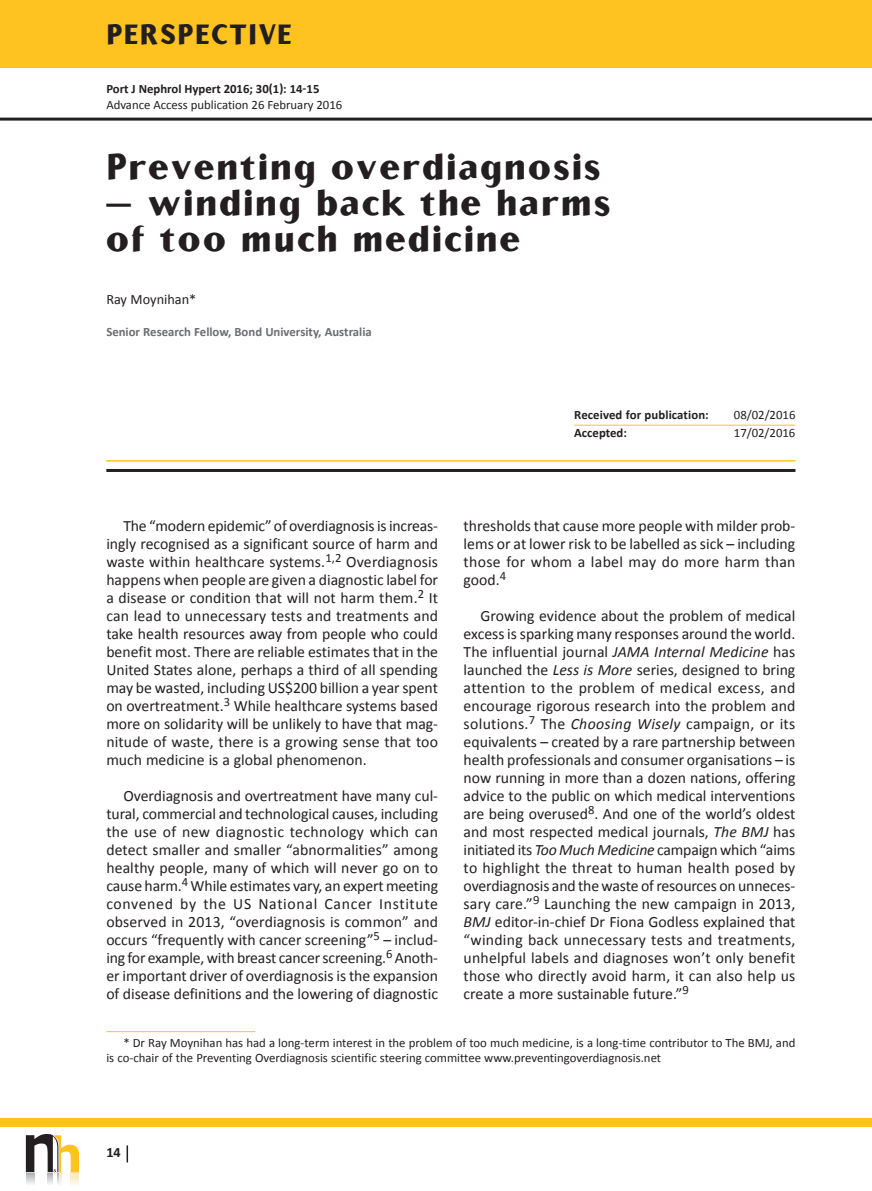
<style>
.page{position:relative;width:872px;height:1191px;background:#fff}
.page>*{position:absolute;margin:0;border:0;box-sizing:border-box;transform-origin:0 0}
.t1{font:48px/36px "Beltone";color:#231f20}
.t2{font:37.5px "Beltone";color:#231f20}
.t3{font:15.75px/18px "Calibri";color:#231f20;text-align:justify}
.t4{font:14.25px "Calibri";color:#231f20}
.t5{font:700 14.25px "Calibri";color:#231f20}
.t6{font:12.75px/15px "Calibri";color:#231f20}
.t7{font:700 12.75px "Calibri";color:#231f20}
.t8{font:700 12.75px "Calibri";color:#6c6d70}
.s1{font-style:italic}
</style>
<div class="page">
<div style="left:0;top:0;width:872px;height:68px;background:#fec221"></div>
<hr style="left:0;top:118px;width:872px;height:3px;background:#231f20">
<div style="left:0;top:1118px;width:872px;height:9px;background:#fec221"></div>
<svg style="left:26px;top:1134px;width:53px;height:51px"></svg>
<svg style="left:127px;top:1145px;width:1px;height:17px"></svg>
<hr style="left:574px;top:425px;width:221px;height:1px;background:#fec221">
<hr style="left:106px;top:460px;width:689px;height:1px;background:#fec221">
<hr style="left:106px;top:469px;width:689px;height:3px;background:#231f20">
<hr style="left:106px;top:1031px;width:149px;height:1px;background:#fec221">
<h2 class="t2" style="left:106px;top:18px;width:188px">PERSPECTIVE</h2>
<p class="t7" style="left:106px;top:80px;width:215px">Port J Nephrol Hypert 2016; 30(1): 14-15</p>
<p class="t6" style="left:106px;top:97px;width:237px">Advance Access publication 26 February 2016</p>
<h1 class="t1" style="left:106px;top:149px;width:498px">Preventing overdiagnosis</h1>
<h1 class="t1" style="left:106px;top:185px;width:508px">– winding back the harms of too much medicine</h1>
<p class="t4" style="left:106px;top:290px;width:91px">Ray Moynihan*</p>
<p class="t8" style="left:106px;top:324px;width:267px">Senior Research Fellow, Bond University, Australia</p>
<p class="t7" style="left:574px;top:407px;width:136px">Received for publication:</p>
<p class="t6" style="left:734px;top:407px;width:63px">08/02/2016</p>
<p class="t7" style="left:574px;top:425px;width:54px">Accepted:</p>
<p class="t6" style="left:734px;top:425px;width:63px">17/02/2016</p>
<p class="t3" style="left:106px;top:516px;width:333px;text-indent:17px">The “modern epidemic” of overdiagnosis is increas&shy;ingly recognised as a significant source of harm and waste within healthcare systems.<sup>1,2</sup> Overdiagnosis happens when people are given a diagnostic label for a disease or condition that will not harm them.<sup>2</sup> It can lead to unnecessary tests and treatments and take health resources away from people who could benefit most. There are reliable estimates that in the United States alone, perhaps a third of all spending may be wasted, including US$200 billion a year spent on overtreatment.<sup>3</sup> While healthcare systems based more on solidarity will be unlikely to have that mag&shy;nitude of waste, there is a growing sense that too much medicine is a global phenomenon.</p>
<p class="t3" style="left:106px;top:786px;width:333px;text-indent:17px">Overdiagnosis and overtreatment have many cul&shy;tural, commercial and technological causes, including the use of new diagnostic technology which can detect smaller and smaller “abnormalities” among healthy people, many of which will never go on to cause harm.<sup>4</sup> While estimates vary, an expert meeting convened by the US National Cancer Institute observed in 2013, “overdiagnosis is common” and occurs “frequently with cancer screening”<sup>5</sup> – includ&shy;ing for example, with breast cancer screening.<sup>6</sup> Anoth&shy;er important driver of overdiagnosis is the expansion of disease definitions and the lowering of diagnostic</p>
<p class="t3" style="left:463px;top:516px;width:333px">thresholds that cause more people with milder prob&shy;lems or at lower risk to be labelled as sick – including those for whom a label may do more harm than good.<sup>4</sup></p>
<p class="t3" style="left:463px;top:606px;width:333px;text-indent:17px">Growing evidence about the problem of medical excess is sparking many responses around the world.<br>The influential journal <span class="s1">JAMA Internal Medicine</span> has launched the <span class="s1">Less is More</span> series, designed to bring attention to the problem of medical excess, and encourage rigorous research into the problem and solutions.<sup>7</sup> The <span class="s1">Choosing Wisely</span> campaign, or its equivalents – created by a rare partnership between health professionals and consumer organisations – is now running in more than a dozen nations, offering advice to the public on which medical interventions are being overused<sup>8</sup>. And one of the world’s oldest and most respected medical journals, <span class="s1">The BMJ</span> has initiated its <span class="s1">Too Much Medicine</span> campaign which “aims to highlight the threat to human health posed by overdiagnosis and the waste of resources on unneces&shy;sary care.”<sup>9</sup> Launching the new campaign in 2013, <span class="s1">BMJ</span> editor-‑in-‑chief Dr Fiona Godless explained that “winding back unnecessary tests and treatments, unhelpful labels and diagnoses won’t only benefit those who directly avoid harm, it can also help us create a more sustainable future.”<sup>9</sup></p>
<p class="t6" style="left:106px;top:1034px;width:690px;text-indent:17px">* Dr Ray Moynihan has had a long-‑term interest in the problem of too much medicine, is a long-‑time contributor to The BMJ, and is co-‑chair of the Preventing Overdiagnosis scientific steering committee www.preventingoverdiagnosis.net</p>
<p class="t5" style="left:106px;top:1143px;width:16px">14</p>
</div>
